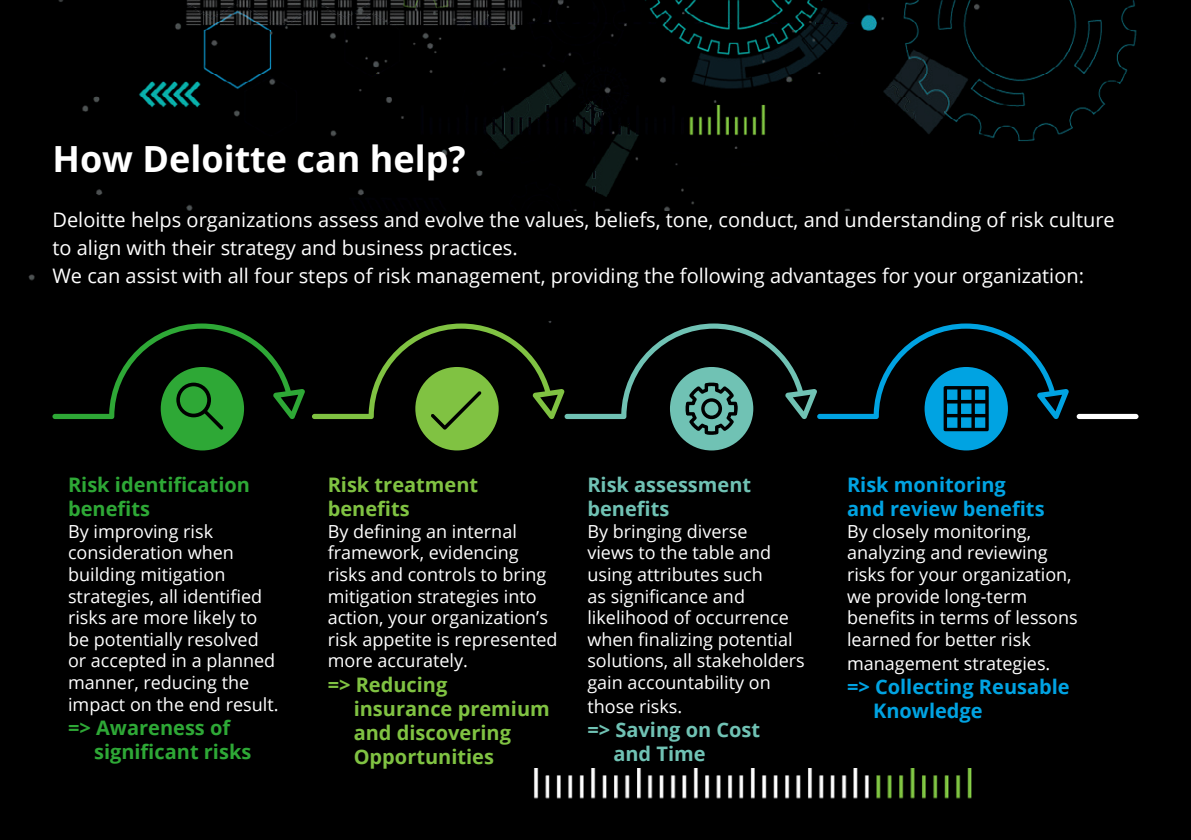
<style>
.page{position:relative;width:1191px;height:840px;background:#fff}
.page>*{position:absolute;margin:0;border:0;box-sizing:border-box;transform-origin:0 0}
.t1{font:700 36px "Open Sans";color:#fff}
.t2{font:20px/28px "Open Sans";color:#fff}
.t3{font:700 20px/24px "Open Sans";color:#80c242}
.t4{font:700 20px/24px "Open Sans";color:#00a3e2}
.t5{font:700 20px/24px "Open Sans";color:#2ea836}
.t6{font:700 20px/24px "Open Sans";color:#70c2b4}
.t7{font:18px/21.6px "Open Sans";color:#fff}
</style>
<div class="page">
<img style="left:0;top:0;width:1191px;height:834px">
<div style="left:1076px;top:643px;width:115px;height:113px;background:#000"></div>
<div style="left:52px;top:212px;width:1086px;height:99px;background:#000"></div>
<div style="left:68px;top:476px;width:237px;height:291px;background:#000"></div>
<div style="left:328px;top:476px;width:236px;height:291px;background:#000"></div>
<div style="left:587px;top:476px;width:237px;height:291px;background:#000"></div>
<div style="left:847px;top:476px;width:236px;height:291px;background:#000"></div>
<div style="left:1076px;top:413px;width:62px;height:6px;background:#fff;border-radius:3px"></div>
<svg style="left:52px;top:323px;width:253px;height:127px;background:#09220b"></svg>
<div style="left:180px;top:386px;width:27px;height:27px;background:#2ea836;border-radius:50%"></div>
<svg style="left:312px;top:323px;width:757px;height:127px;background:#112720"></svg>
<h1 class="t1" style="left:52px;top:134px;width:415px">How Deloitte can help?</h1>
<p class="t2" style="left:52px;top:205px;width:1063px">Deloitte helps organizations assess and evolve the values, beliefs, tone, conduct, and understanding of risk culture to align with their strategy and business practices.<br>We can assist with all four steps of risk management, providing the following advantages for your organization:</p>
<p class="t5" style="left:68px;top:472px;width:183px">Risk identification benefits</p>
<p class="t7" style="left:68px;top:519px;width:212px">By improving risk consideration when building mitigation strategies, all identified risks are more likely to be potentially resolved or accepted in a planned manner, reducing the impact on the end result.</p>
<p class="t5" style="left:94px;top:714px;width:159px;text-indent:-26px">=&gt; Awareness of significant risks</p>
<p class="t3" style="left:328px;top:472px;width:152px">Risk treatment benefits</p>
<p class="t7" style="left:328px;top:519px;width:231px">By defining an internal framework, evidencing risks and controls to bring mitigation strategies into action, your organization’s risk appetite is represented more accurately.</p>
<p class="t3" style="left:354px;top:671px;width:197px;text-indent:-26px">=&gt; Reducing insurance premium and discovering<br>Opportunities</p>
<p class="t6" style="left:587px;top:472px;width:165px">Risk assessment benefits</p>
<p class="t7" style="left:587px;top:519px;width:219px">By bringing diverse<br>views to the table and using attributes such<br>as significance and likelihood of occurrence when finalizing potential solutions, all stakeholders gain accountability on</p>
<p class="t7" style="left:587px;top:695px;width:96px">those risks.</p>
<p class="t6" style="left:613px;top:717px;width:148px;text-indent:-26px">=&gt; Saving on Cost and Time</p>
<p class="t4" style="left:847px;top:472px;width:199px">Risk monitoring and review benefits</p>
<p class="t7" style="left:847px;top:519px;width:232px">By closely monitoring, analyzing and reviewing risks for your organization, we provide long-term benefits in terms of lessons learned for better risk</p>
<p class="t7" style="left:847px;top:651px;width:205px">management strategies.</p>
<p class="t4" style="left:873px;top:673px;width:198px;text-indent:-26px">=&gt; Collecting Reusable<br>Knowledge</p>
</div>
